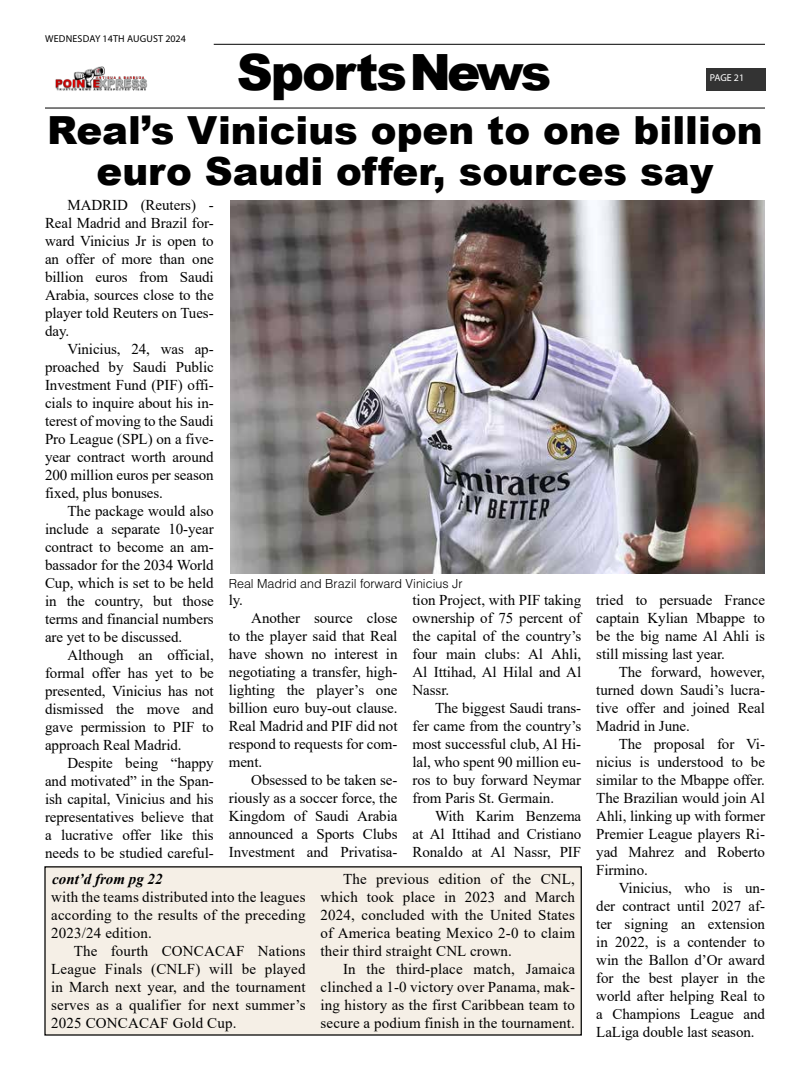
<style>
.page{position:relative;width:810px;height:1080px;background:#fff}
.page>*{position:absolute;margin:0;border:0;box-sizing:border-box;transform-origin:0 0}
.t1{font:900 50px "Arial";letter-spacing:-.04em;color:#000}
.t2{font:900 38.75px/41.2px "Arial";color:#000;text-align:center}
.t3{font:15px/18px "Times New Roman";letter-spacing:-.005em;color:#000;text-align:justify}
.t4{font:italic 700 15px "Times New Roman";color:#000}
.t5{font:300 12.5px "Helvetica LT Std";color:#000}
.t6{font:10px "Myriad Pro";letter-spacing:.02em;color:#000}
.t7{font:10px "Myriad Pro";letter-spacing:-.005em;color:#fff}
</style>
<div class="page">
<hr style="left:45px;top:107px;width:720px;height:2px;background:#333">
<hr style="left:214px;top:44px;width:551px;height:1px;background:#333">
<div style="left:706px;top:68px;width:60px;height:23px;background:#333"></div>
<img style="left:55px;top:66px;width:93px;height:25px">
<img style="left:231px;top:201px;width:534px;height:373px">
<div style="left:45px;top:867px;width:536px;height:168px;background:#f5efe6"></div>
<p class="t6" style="left:45px;top:33px;width:142px">WEDNESDAY 14TH AUGUST 2024</p>
<h1 class="t1" style="left:237px;top:36px;width:316px">SportsNews</h1>
<p class="t7" style="left:710px;top:72px;width:36px">PAGE 21</p>
<h2 class="t2" style="left:47px;top:108px;width:717px">Real’s Vinicius open to one billion euro Saudi offer, sources say</h2>
<p class="t3" style="left:45px;top:196px;width:170px;text-indent:22px">MADRID (Reuters) - Real Madrid and Brazil for&shy;ward Vinicius Jr is open to an offer of more than one billion euros from Saudi Arabia, sources close to the player told Reuters on Tues&shy;day.</p>
<p class="t3" style="left:45px;top:340px;width:170px;text-indent:22px">Vinicius, 24, was ap&shy;proached by Saudi Public Investment Fund (PIF) offi&shy;cials to inquire about his in&shy;terest of moving to the Saudi Pro League (SPL) on a five&shy;year contract worth around 200 million euros per season fixed, plus bonuses.</p>
<p class="t3" style="left:45px;top:502px;width:170px;text-indent:22px">The package would also include a separate 10-year contract to become an am&shy;bassador for the 2034 World Cup, which is set to be held in the country, but those terms and financial numbers are yet to be discussed.</p>
<p class="t3" style="left:45px;top:646px;width:170px;text-indent:22px">Although an official, formal offer has yet to be presented, Vinicius has not dismissed the move and gave permission to PIF to approach Real Madrid.</p>
<p class="t3" style="left:45px;top:754px;width:170px;text-indent:22px">Despite being “happy and motivated” in the Span&shy;ish capital, Vinicius and his representatives believe that a lucrative offer like this needs to be studied careful-</p>
<p class="t5" style="left:229px;top:575px;width:235px">Real Madrid and Brazil forward Vinicius Jr</p>
<p class="t3" style="left:229px;top:591px;width:16px">ly.</p>
<p class="t3" style="left:229px;top:609px;width:170px;text-indent:22px">Another source close to the player said that Real have shown no interest in negotiating a transfer, high&shy;lighting the player’s one billion euro buy-out clause.<br>Real Madrid and PIF did not respond to requests for com&shy;ment.</p>
<p class="t3" style="left:229px;top:771px;width:170px;text-indent:22px">Obsessed to be taken se&shy;riously as a soccer force, the Kingdom of Saudi Arabia announced a Sports Clubs Investment and Privatisa-</p>
<p class="t3" style="left:412px;top:591px;width:170px">tion Project, with PIF taking ownership of 75 percent of the capital of the country’s four main clubs: Al Ahli, Al Ittihad, Al Hilal and Al Nassr.</p>
<p class="t3" style="left:412px;top:699px;width:170px;text-indent:22px">The biggest Saudi trans&shy;fer came from the country’s most successful club, Al Hi&shy;lal, who spent 90 million eu&shy;ros to buy forward Neymar from Paris St. Germain.</p>
<p class="t3" style="left:412px;top:807px;width:170px;text-indent:22px">With Karim Benzema at Al Ittihad and Cristiano Ronaldo at Al Nassr, PIF</p>
<p class="t4" style="left:52px;top:869px;width:112px">cont’d from pg 22</p>
<p class="t3" style="left:51px;top:888px;width:256px">with the teams distributed into the leagues according to the results of the preceding 2023/24 edition.</p>
<p class="t3" style="left:51px;top:942px;width:256px;text-indent:22px">The fourth CONCACAF Nations League Finals (CNLF) will be played in March next year, and the tournament serves as a qualifier for next summer’s 2025 CONCACAF Gold Cup.</p>
<p class="t3" style="left:321px;top:869px;width:256px;text-indent:22px">The previous edition of the CNL, which took place in 2023 and March 2024, concluded with the United States of America beating Mexico 2-0 to claim their third straight CNL crown.</p>
<p class="t3" style="left:321px;top:959px;width:256px;text-indent:22px">In the third-place match, Jamaica clinched a 1-0 victory over Panama, mak&shy;ing history as the first Caribbean team to secure a podium finish in the tournament.</p>
<p class="t3" style="left:596px;top:591px;width:170px">tried to persuade France captain Kylian Mbappe to be the big name Al Ahli is still missing last year.</p>
<p class="t3" style="left:596px;top:663px;width:170px;text-indent:22px">The forward, however, turned down Saudi’s lucra&shy;tive offer and joined Real Madrid in June.</p>
<p class="t3" style="left:596px;top:735px;width:170px;text-indent:22px">The proposal for Vi&shy;nicius is understood to be similar to the Mbappe offer.<br>The Brazilian would join Al Ahli, linking up with former Premier League players Ri&shy;yad Mahrez and Roberto Firmino.</p>
<p class="t3" style="left:596px;top:879px;width:170px;text-indent:22px">Vinicius, who is un&shy;der contract until 2027 af&shy;ter signing an extension in 2022, is a contender to win the Ballon d’Or award for the best player in the world after helping Real to a Champions League and LaLiga double last season.</p>
</div>
